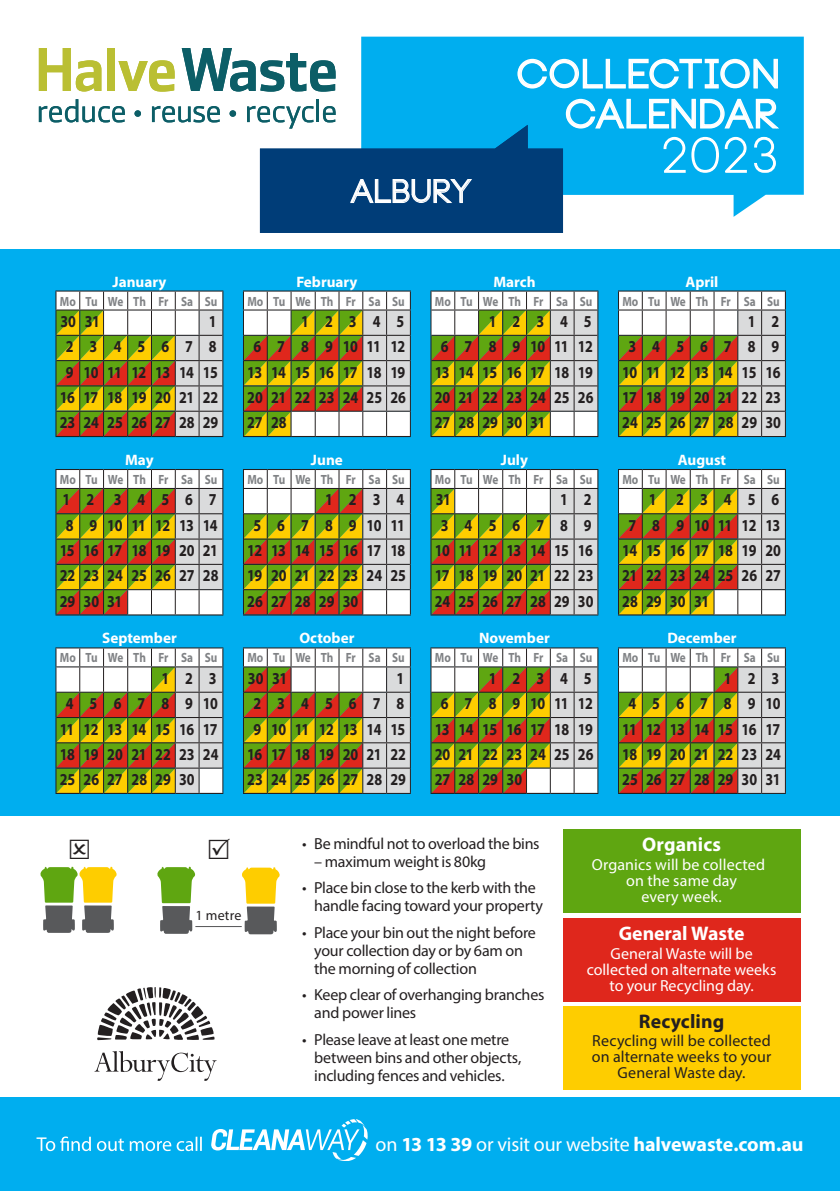
<style>
.page{position:relative;width:840px;height:1191px;background:#fff}
.page>*{position:absolute;margin:0;border:0;box-sizing:border-box;transform-origin:0 0}
.t1{font:700 39.6px/40px "Neou";letter-spacing:.015em;color:#fff;text-align:right}
.t2{font:700 32px "Neou";color:#fff}
.t3{font:700 20px "Myriad Pro";letter-spacing:-.005em;color:#fff}
.t4{font:700 19.8px "Myriad Pro";color:#fff}
.t5{font:700 19.8px "Myriad Pro";letter-spacing:.005em;color:#231f20}
.t6{font:700 16.8px/25.2px "Myriad Pro";color:#231f20;text-align:right;scale:.84 1}
.t7{font:700 16.8px "Myriad Pro";letter-spacing:-.04em;color:#231f20;scale:.84 1}
.t8{font:700 16.8px "Myriad Pro";letter-spacing:.29em;color:#231f20;scale:.84 1}
.t9{font:700 16.8px "Myriad Pro";letter-spacing:-.035em;color:#231f20;scale:.84 1}
.t10{font:700 16.8px "Myriad Pro";letter-spacing:-.045em;color:#231f20;scale:.84 1}
.t11{font:700 16.8px "Myriad Pro";letter-spacing:.3em;color:#231f20;scale:.84 1}
.t12{font:700 16.8px "Myriad Pro";letter-spacing:.295em;color:#231f20;scale:.84 1}
.t13{font:700 16.8px "Myriad Pro";letter-spacing:1.14em;color:#231f20;scale:.84 1}
.t14{font:16px/18px "Myriad Pro";letter-spacing:-.015em;color:#231f20}
.t15{font:16px/16px "Myriad Pro";color:#fff;text-align:center}
.t16{font:16px/16px "Myriad Pro";letter-spacing:.005em;color:#231f20;text-align:center}
.t17{font:700 15.2px "Myriad Pro";color:#fff}
.t18{font:14px "Myriad Pro";letter-spacing:.015em;color:#231f20}
.t19{font:700 13.4px "Myriad Pro";letter-spacing:-.01em;color:#808285;scale:.84 1}
.s1{font-weight:400}
</style>
<div class="page">
<div style="left:361px;top:37px;width:442px;height:158px;background:#00aeef"></div>
<svg style="left:516px;top:58px;width:262px;height:31px;background:#3bc0f2"></svg>
<div style="left:0;top:249px;width:839px;height:566px;background:#00aeef"></div>
<svg style="left:39px;top:48px;width:62px;height:43px"></svg>
<div style="left:107px;top:48px;width:8px;height:43px;background:#babf33"></div>
<svg style="left:118px;top:60px;width:56px;height:32px"></svg>
<svg style="left:182px;top:48px;width:153px;height:44px"></svg>
<svg style="left:39px;top:99px;width:86px;height:23px"></svg>
<div style="left:134px;top:110px;width:7px;height:7px;background:#0c5e67;border-radius:50%"></div>
<svg style="left:152px;top:106px;width:68px;height:16px"></svg>
<div style="left:229px;top:110px;width:7px;height:7px;background:#0c5e67;border-radius:50%"></div>
<div style="left:0;top:1097px;width:839px;height:94px;background:#00aeef"></div>
<svg style="left:36px;top:1136px;width:166px;height:15px"></svg>
<svg style="left:211px;top:1119px;width:156px;height:41px"></svg>
<hr style="left:195px;top:926px;width:46px;height:1px;background:#545456">
<svg style="left:242px;top:867px;width:38px;height:67px"></svg>
<svg style="left:157px;top:866px;width:38px;height:68px"></svg>
<svg style="left:40px;top:866px;width:77px;height:67px"></svg>
<svg style="left:97px;top:987px;width:117px;height:53px"></svg>
<svg style="left:94px;top:1051px;width:122px;height:29px"></svg>
<svg style="left:247px;top:98px;width:533px;height:135px"></svg>
<div style="left:562px;top:829px;width:238px;height:84px;background:#5fa611"></div>
<div style="left:562px;top:917px;width:238px;height:84px;background:#df271c"></div>
<div style="left:562px;top:1006px;width:238px;height:84px;background:#fecd00"></div>
<svg style="left:55px;top:290px;width:168px;height:147px;background:#9c9866"></svg>
<svg style="left:618px;top:290px;width:167px;height:147px;background:#b8b078"></svg>
<svg style="left:243px;top:290px;width:167px;height:147px;background:#bab27a"></svg>
<svg style="left:430px;top:290px;width:168px;height:147px;background:#9a9863"></svg>
<svg style="left:430px;top:469px;width:168px;height:146px;background:#9d996a"></svg>
<svg style="left:55px;top:469px;width:168px;height:146px;background:#9a9363"></svg>
<svg style="left:618px;top:469px;width:167px;height:146px;background:#b6ad69"></svg>
<svg style="left:243px;top:469px;width:167px;height:146px;background:#b7ab70"></svg>
<svg style="left:243px;top:647px;width:167px;height:147px;background:#b5aa6f"></svg>
<svg style="left:430px;top:647px;width:168px;height:147px;background:#9c9668"></svg>
<svg style="left:55px;top:647px;width:168px;height:147px;background:#9d996b"></svg>
<svg style="left:618px;top:647px;width:167px;height:147px;background:#b7ad73"></svg>
<p class="t17" style="left:112px;top:271px;width:55px">January</p>
<p class="t19" style="left:60px;top:292px;width:189px">Mo Tu We Th Fr Sa Su</p>
<p class="t6" style="left:60px;top:308px;width:48px">30 31</p>
<p class="t6" style="left:60px;top:308px;width:190px">1<br>2345678<br>9 10 11 12 13 14 15<br>16 17 18 19 20 21 22<br>23 24 25 26 27 28 29</p>
<p class="t17" style="left:125px;top:450px;width:30px">May</p>
<p class="t19" style="left:60px;top:471px;width:189px">Mo Tu We Th Fr Sa Su</p>
<p class="t6" style="left:62px;top:486px;width:185px">12 34567</p>
<p class="t11" style="left:66px;top:514px;width:182px">8 91011121314</p>
<p class="t9" style="left:60px;top:539px;width:190px">15 16 17 18 19 20 21</p>
<p class="t6" style="left:60px;top:562px;width:190px">22 23 24 25 26 27 28</p>
<p class="t6" style="left:60px;top:588px;width:76px">29 30 31</p>
<p class="t17" style="left:102px;top:628px;width:76px">September</p>
<p class="t19" style="left:60px;top:649px;width:189px">Mo Tu We Th Fr Sa Su</p>
<p class="t6" style="left:161px;top:665px;width:67px">123</p>
<p class="t13" style="left:66px;top:692px;width:182px">45678910</p>
<p class="t10" style="left:60px;top:718px;width:189px">11 12 13 14 15 16 17</p>
<p class="t6" style="left:60px;top:741px;width:190px">18 19 20 21 22 23 24</p>
<p class="t6" style="left:60px;top:766px;width:162px">25 26 27 28 29 30</p>
<h2 class="t2" style="left:351px;top:175px;width:124px">ALBURY</h2>
<h1 class="t1" style="left:518px;top:57px;width:263px">COLLECTION<br>CALENDAR</h1>
<p class="t17" style="left:296px;top:271px;width:63px">February</p>
<p class="t19" style="left:247px;top:292px;width:189px">Mo Tu We Th Fr Sa Su</p>
<p class="t6" style="left:301px;top:308px;width:124px">12345</p>
<p class="t8" style="left:253px;top:336px;width:182px">6 7 8 9101112</p>
<p class="t7" style="left:247px;top:361px;width:190px">13 14 15 16 17 18 19</p>
<p class="t6" style="left:247px;top:384px;width:190px">20 21 22 23 24 25 26</p>
<p class="t6" style="left:247px;top:409px;width:48px">27 28</p>
<p class="t17" style="left:311px;top:450px;width:33px">June</p>
<p class="t19" style="left:247px;top:471px;width:189px">Mo Tu We Th Fr Sa Su</p>
<p class="t6" style="left:325px;top:486px;width:96px">1234</p>
<p class="t6" style="left:253px;top:512px;width:182px">5 6 7 8 91011</p>
<p class="t10" style="left:247px;top:539px;width:190px">12 13 14 15 16 17 18</p>
<p class="t6" style="left:247px;top:562px;width:190px">19 20 21 22 23 24 25</p>
<p class="t6" style="left:247px;top:588px;width:134px">26 27 28 29 30</p>
<p class="t17" style="left:299px;top:628px;width:56px">October</p>
<p class="t19" style="left:247px;top:649px;width:189px">Mo Tu We Th Fr Sa Su</p>
<p class="t6" style="left:248px;top:665px;width:48px">30 31</p>
<p class="t6" style="left:247px;top:665px;width:190px">1<br>2345678<br>9 10 11 12 13 14 15<br>16 17 18 19 20 21 22<br>23 24 25 26 27 28 29</p>
<p class="t17" style="left:493px;top:271px;width:44px">March</p>
<p class="t19" style="left:434px;top:292px;width:189px">Mo Tu We Th Fr Sa Su</p>
<p class="t6" style="left:488px;top:308px;width:124px">12345</p>
<p class="t8" style="left:440px;top:336px;width:182px">6 7 8 9101112</p>
<p class="t7" style="left:434px;top:361px;width:190px">13 14 15 16 17 18 19</p>
<p class="t6" style="left:434px;top:384px;width:190px">20 21 22 23 24 25 26</p>
<p class="t6" style="left:434px;top:409px;width:133px">27 28 29 30 31</p>
<p class="t17" style="left:500px;top:450px;width:29px">July</p>
<p class="t19" style="left:434px;top:471px;width:189px">Mo Tu We Th Fr Sa Su</p>
<p class="t6" style="left:435px;top:486px;width:19px">31</p>
<p class="t6" style="left:434px;top:486px;width:190px">1 2<br>3456789<br>10 11 12 13 14 15 16<br>17 18 19 20 21 22 23<br>24 25 26 27 28 29 30</p>
<p class="t17" style="left:479px;top:628px;width:72px">November</p>
<p class="t19" style="left:434px;top:649px;width:189px">Mo Tu We Th Fr Sa Su</p>
<p class="t6" style="left:488px;top:665px;width:124px">12345</p>
<p class="t8" style="left:440px;top:692px;width:182px">6 7 8 9101112</p>
<p class="t7" style="left:434px;top:718px;width:190px">13 14 15 16 17 18 19</p>
<p class="t6" style="left:434px;top:741px;width:190px">20 21 22 23 24 25 26</p>
<p class="t6" style="left:434px;top:766px;width:105px">27 28 29 30</p>
<p class="t17" style="left:685px;top:271px;width:34px">April</p>
<p class="t19" style="left:622px;top:292px;width:189px">Mo Tu We Th Fr Sa Su</p>
<p class="t6" style="left:622px;top:308px;width:190px">1 2<br>3456789<br>10 11 12 13 14 15 16<br>17 18 19 20 21 22 23<br>24 25 26 27 28 29 30</p>
<p class="t17" style="left:677px;top:450px;width:50px">August</p>
<p class="t19" style="left:622px;top:471px;width:189px">Mo Tu We Th Fr Sa Su</p>
<p class="t6" style="left:648px;top:486px;width:157px">1 23456</p>
<p class="t12" style="left:628px;top:514px;width:182px">7 8 910111213</p>
<p class="t9" style="left:622px;top:539px;width:190px">14 15 16 17 18 19 20</p>
<p class="t6" style="left:622px;top:562px;width:190px">21 22 23 24 25 26 27</p>
<p class="t6" style="left:622px;top:588px;width:105px">28 29 30 31</p>
<p class="t17" style="left:667px;top:628px;width:71px">December</p>
<p class="t19" style="left:622px;top:649px;width:189px">Mo Tu We Th Fr Sa Su</p>
<p class="t6" style="left:622px;top:665px;width:190px">123<br>45678910<br>11 12 13 14 15 16 17<br>18 19 20 21 22 23 24<br>25 26 27 28 29 30 31</p>
<p class="t18" style="left:195px;top:907px;width:47px">1 metre</p>
<p class="t14" style="left:302px;top:834px;width:239px">• Be mindful not to overload the bins</p>
<p class="t14" style="left:314px;top:852px;width:173px">– maximum weight is 80kg</p>
<p class="t14" style="left:314px;top:878px;width:230px;text-indent:-12px">• Place bin close to the kerb with the handle facing toward your property</p>
<p class="t14" style="left:314px;top:923px;width:223px;text-indent:-12px">• Place your bin out the night before your collection day or by 6am on the morning of collection</p>
<p class="t14" style="left:314px;top:985px;width:231px;text-indent:-12px">• Keep clear of overhanging branches and power lines</p>
<p class="t14" style="left:314px;top:1030px;width:208px;text-indent:-12px">• Please leave at least one metre between bins and other objects, including fences and vehicles.</p>
<p class="t4" style="left:641px;top:831px;width:81px">Organics</p>
<p class="t15" style="left:591px;top:856px;width:175px">Organics will be collected on the same day<br>every week.</p>
<p class="t4" style="left:618px;top:920px;width:127px">General Waste</p>
<p class="t15" style="left:586px;top:945px;width:191px">General Waste will be collected on alternate weeks to your Recycling day.</p>
<p class="t5" style="left:638px;top:1008px;width:87px">Recycling</p>
<p class="t16" style="left:591px;top:1032px;width:181px">Recycling will be collected on alternate weeks to your<br>General Waste day.</p>
<p class="t3" style="left:375px;top:1131px;width:429px"><span class="s1">on</span> 13 13 39 <span class="s1">or visit our website</span> halvewaste.com.au</p>
</div>
